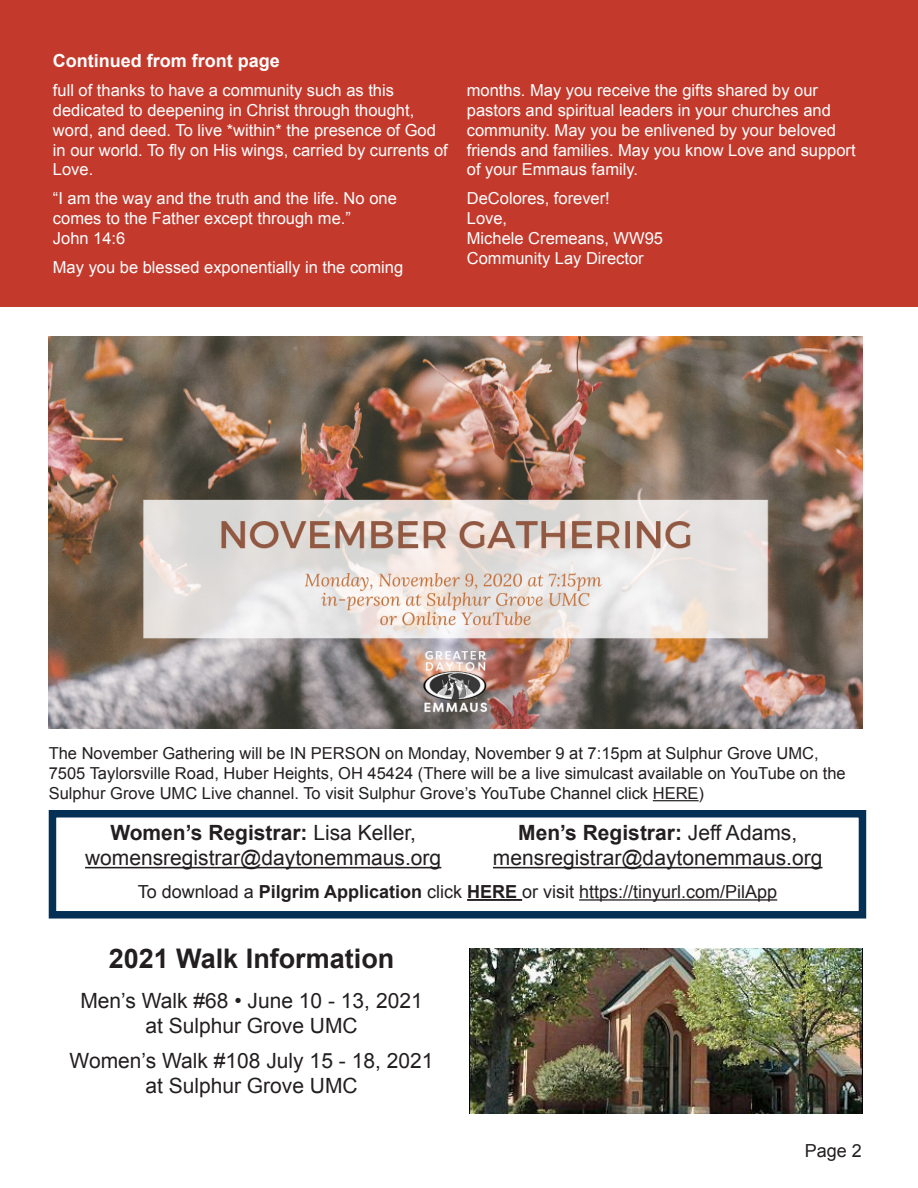
<style>
.page{position:relative;width:918px;height:1188px;background:#fff}
.page>*{position:absolute;margin:0;border:0;box-sizing:border-box;transform-origin:0 0}
.t1{font:700 27px "Arial";color:#231f20}
.t2{font:21px "Arial";color:#231f20}
.t3{font:700 21px "Arial";color:#231f20}
.t4{font:18px "Arial";color:#231f20}
.t5{font:700 18px "Arial";color:#fff}
.t6{font:16.5px/19.8px "Arial";color:#fff}
.t7{font:16.5px/19.8px "Arial";color:#231f20}
.s1{font-weight:400}
.s2{font-weight:700}
</style>
<div class="page">
<div style="left:0;top:0;width:918px;height:307px;background:#c33a2d"></div>
<hr style="left:653px;top:800px;width:46px;height:1px;background:#231f20">
<div style="left:49px;top:810px;width:817px;height:109px;border:8px solid #043056"></div>
<hr style="left:85px;top:867px;width:356px;height:1px;background:#231f20">
<hr style="left:493px;top:867px;width:329px;height:1px;background:#231f20">
<hr style="left:467px;top:899px;width:55px;height:2px;background:#231f20">
<hr style="left:579px;top:899px;width:198px;height:2px;background:#231f20">
<img style="left:469px;top:949px;width:394px;height:165px">
<img style="left:49px;top:337px;width:814px;height:392px">
<p class="t5" style="left:53px;top:49px;width:228px">Continued from front page</p>
<p class="t6" style="left:53px;top:81px;width:343px">full of thanks to have a community such as this</p>
<p class="t6" style="left:53px;top:101px;width:396px">dedicated to deepening in Christ through thought, word, and deed. To live *within* the presence of God in our world. To fly on His wings, carried by currents of Love.</p>
<p class="t6" style="left:53px;top:189px;width:345px">“I am the way and the truth and the life. No one comes to the Father except through me.”</p>
<p class="t6" style="left:53px;top:228px;width:74px">John 14:6</p>
<p class="t6" style="left:53px;top:257px;width:352px">May you be blessed exponentially in the coming</p>
<p class="t6" style="left:467px;top:81px;width:353px">months. May you receive the gifts shared by our</p>
<p class="t6" style="left:467px;top:101px;width:390px">pastors and spiritual leaders in your churches and community. May you be enlivened by your beloved friends and families. May you know Love and support of your Emmaus family.</p>
<p class="t6" style="left:467px;top:189px;width:145px">DeColores, forever!</p>
<p class="t6" style="left:467px;top:209px;width:42px">Love,</p>
<p class="t6" style="left:467px;top:228px;width:198px">Michele Cremeans, WW95</p>
<p class="t6" style="left:467px;top:248px;width:178px">Community Lay Director</p>
<p class="t7" style="left:49px;top:744px;width:799px">The November Gathering will be IN PERSON on Monday, November 9 at 7:15pm at Sulphur Grove UMC,<br>7505 Taylorsville Road, Huber Heights, OH 45424 (There will be a live simulcast available on YouTube on the</p>
<p class="t7" style="left:49px;top:783px;width:657px">Sulphur Grove UMC Live channel. To visit Sulphur Grove’s YouTube Channel click HERE)</p>
<p class="t3" style="left:110px;top:819px;width:307px">Women’s Registrar: <span class="s1">Lisa Keller,</span></p>
<p class="t2" style="left:85px;top:844px;width:358px">womensregistrar@daytonemmaus.org</p>
<p class="t3" style="left:518px;top:819px;width:280px">Men’s Registrar: <span class="s1">Jeff Adams,</span></p>
<p class="t2" style="left:493px;top:844px;width:331px">mensregistrar@daytonemmaus.org</p>
<p class="t4" style="left:138px;top:880px;width:641px">To download a <span class="s2">Pilgrim Application</span> click <span class="s2">HERE</span> or visit https://tinyurl.com/PilApp</p>
<p class="t1" style="left:109px;top:941px;width:287px">2021 Walk Information</p>
<p class="t2" style="left:80px;top:987px;width:344px">Men’s Walk #68 • June 10 - 13, 2021</p>
<p class="t2" style="left:145px;top:1012px;width:214px">at Sulphur Grove UMC</p>
<p class="t2" style="left:70px;top:1047px;width:365px">Women’s Walk #108 July 15 - 18, 2021</p>
<p class="t2" style="left:145px;top:1072px;width:214px">at Sulphur Grove UMC</p>
<p class="t4" style="left:805px;top:1139px;width:59px">Page 2</p>
</div>
